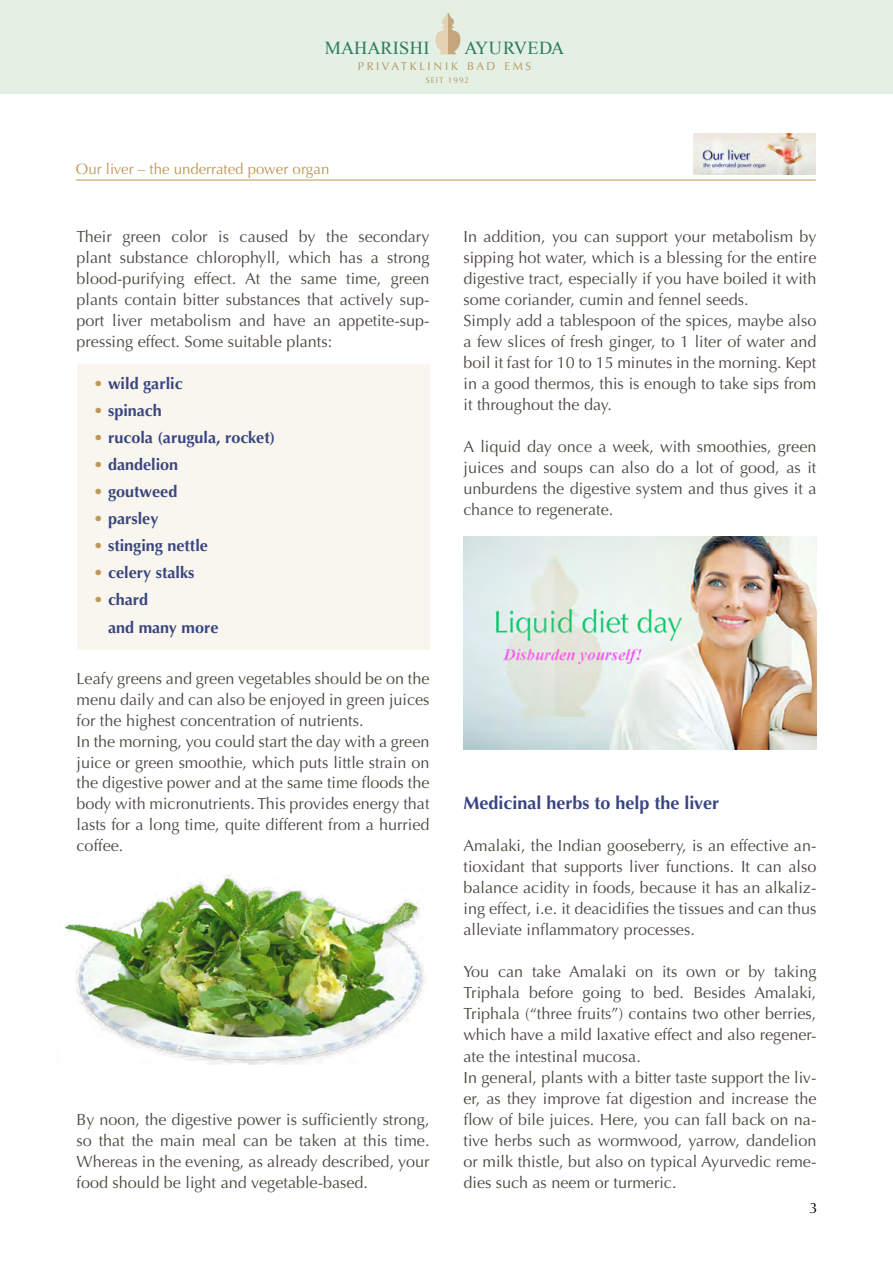
<style>
.page{position:relative;width:893px;height:1263px;background:#fff}
.page>*{position:absolute;margin:0;border:0;box-sizing:border-box;transform-origin:0 0}
.t1{font:18.3px "Times New Roman";color:#2c7b5f}
.t2{font:18.3px "Times New Roman";letter-spacing:.02em;color:#2c7b5f}
.t3{font:700 18px "Optima";color:#39457f}
.t4{font:16.2px/21px "Optima";color:#4e4a40;text-align:justify}
.t5{font:700 16.2px/27px "Optima";color:#39457f}
.t6{font:15px "Optima";color:#be9857}
.t7{font:15px "Optima";color:#000}
.t8{font:11.4px "Optima";letter-spacing:.23em;color:#b7935d}
.t9{font:8.25px "Optima";letter-spacing:.12em;color:#b7935d}
.s1{color:#be9857}
</style>
<div class="page">
<img style="left:463px;top:537px;width:353px;height:212px">
<div style="left:77px;top:364px;width:352px;height:285px;background:#f9f6ef"></div>
<img style="left:694px;top:133px;width:122px;height:41px">
<img style="left:64px;top:875px;width:362px;height:190px">
<hr style="left:76px;top:180px;width:740px;height:1px;background:#be9857">
<div style="left:0;top:0;width:893px;height:94px;background:#e3f0e3"></div>
<svg style="left:435px;top:13px;width:26px;height:41px"></svg>
<p class="t1" style="left:325px;top:36px;width:106px">MAHARISHI</p>
<p class="t2" style="left:464px;top:36px;width:101px">AYURVEDA</p>
<p class="t8" style="left:358px;top:59px;width:175px">PRIVATKLINIK BAD EMS</p>
<p class="t9" style="left:426px;top:75px;width:45px">SEIT 1992</p>
<p class="t6" style="left:76px;top:161px;width:255px">Our liver – the underrated power organ</p>
<p class="t4" style="left:77px;top:227px;width:354px">Their green color is caused by the secondary plant substance chlorophyll, which has a strong blood-purifying effect. At the same time, green plants contain bitter substances that actively sup&shy;port liver metabolism and have an appetite-sup&shy;pressing effect. Some suitable plants:</p>
<p class="t5" style="left:94px;top:371px;width:91px"><span class="s1">•</span> wild garlic</p>
<p class="t5" style="left:94px;top:398px;width:70px"><span class="s1">•</span> spinach</p>
<p class="t5" style="left:94px;top:425px;width:183px"><span class="s1">•</span> rucola (arugula, rocket)</p>
<p class="t5" style="left:94px;top:452px;width:86px"><span class="s1">•</span> dandelion</p>
<p class="t5" style="left:94px;top:479px;width:85px"><span class="s1">•</span> goutweed</p>
<p class="t5" style="left:94px;top:506px;width:66px"><span class="s1">•</span> parsley</p>
<p class="t5" style="left:94px;top:533px;width:116px"><span class="s1">•</span> stinging nettle</p>
<p class="t5" style="left:94px;top:560px;width:102px"><span class="s1">•</span> celery stalks</p>
<p class="t5" style="left:108px;top:587px;width:112px;text-indent:-14px"><span class="s1">•</span> chard<br>and many more</p>
<p class="t4" style="left:77px;top:668px;width:354px;text-align:left">Leafy greens and green vegetables should be on the menu daily and can also be enjoyed in green juices for the highest concentration of nutrients.<br>In the morning, you could start the day with a green juice or green smoothie, which puts little strain on the digestive power and at the same time floods the body with micronutrients. This provides energy that lasts for a long time, quite different from a hurried coffee.</p>
<p class="t4" style="left:77px;top:1109px;width:354px">By noon, the digestive power is sufficiently strong, so that the main meal can be taken at this time.<br>Whereas in the evening, as already described, your food should be light and vegetable-based.</p>
<p class="t4" style="left:463px;top:227px;width:354px;text-align:left">In addition, you can support your metabolism by sipping hot water, which is a blessing for the entire digestive tract, especially if you have boiled it with some coriander, cumin and fennel seeds.<br>Simply add a tablespoon of the spices, maybe also a few slices of fresh ginger, to 1 liter of water and boil it fast for 10 to 15 minutes in the morning. Kept in a good thermos, this is enough to take sips from it throughout the day.</p>
<p class="t4" style="left:463px;top:437px;width:354px">A liquid day once a week, with smoothies, green juices and soups can also do a lot of good, as it unburdens the digestive system and thus gives it a chance to regenerate.</p>
<p class="t3" style="left:463px;top:793px;width:257px">Medicinal herbs to help the liver</p>
<p class="t4" style="left:463px;top:836px;width:354px">Amalaki, the Indian gooseberry, is an effective an&shy;tioxidant that supports liver functions. It can also balance acidity in foods, because it has an alkaliz&shy;ing effect, i.e. it deacidifies the tissues and can thus alleviate inflammatory processes.</p>
<p class="t4" style="left:463px;top:962px;width:354px;text-align:left">You can take Amalaki on its own or by taking Triphala before going to bed. Besides Amalaki, Triphala (“three fruits”) contains two other berries, which have a mild laxative effect and also regener&shy;ate the intestinal mucosa.<br>In general, plants with a bitter taste support the liv&shy;er, as they improve fat digestion and increase the flow of bile juices. Here, you can fall back on na&shy;tive herbs such as wormwood, yarrow, dandelion or milk thistle, but also on typical Ayurvedic reme&shy;dies such as neem or turmeric.</p>
<p class="t7" style="left:809px;top:1199px;width:10px">3</p>
</div>
